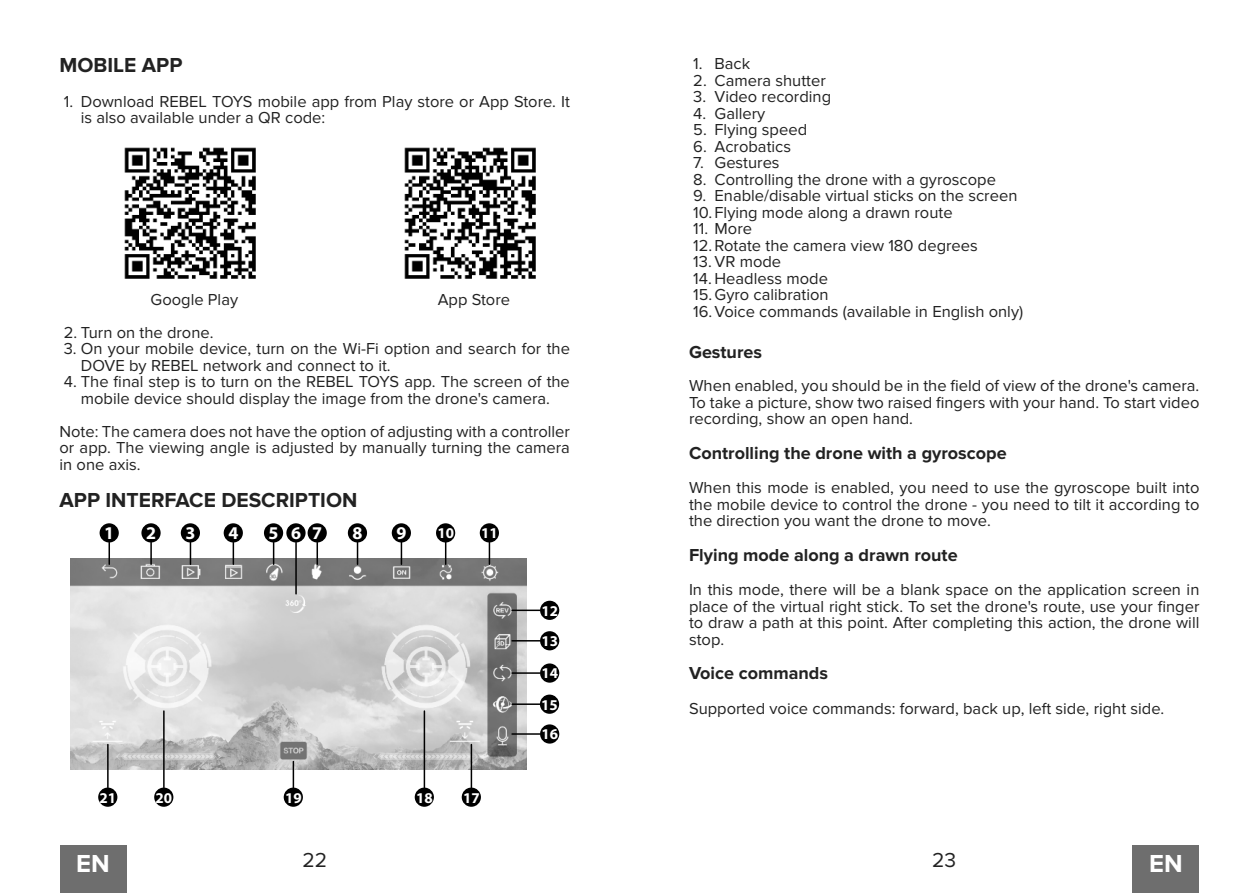
<style>
.page{position:relative;width:1259px;height:893px;background:#fff}
.page>*{position:absolute;margin:0;border:0;box-sizing:border-box;transform-origin:0 0}
.t1{font:700 25.5px "Proxima Nova";color:#fff}
.t2{font:700 21px "Proxima Nova";color:#222}
.t3{font:21px "Proxima Nova";color:#222}
.t4{font:700 18px "Proxima Nova";color:#222}
.t5{font:700 18px "Myriad Pro";color:#fff}
.t6{font:16.5px/16.5px "Proxima Nova";color:#222;text-align:justify}
.t7{font:700 15px/30.5px "Myriad Pro";color:#fff}
</style>
<div class="page">
<div style="left:60px;top:845px;width:66px;height:48px;background:#6e6e6e"></div>
<div style="left:1132px;top:845px;width:67px;height:48px;background:#6e6e6e"></div>
<img style="left:124px;top:147px;width:132px;height:132px">
<img style="left:404px;top:147px;width:132px;height:132px">
<img style="left:70px;top:559px;width:457px;height:211px">
<hr style="left:108px;top:542px;width:2px;height:22px;background:#000">
<hr style="left:150px;top:542px;width:2px;height:22px;background:#000">
<svg style="left:190px;top:542px;width:1px;height:22px"></svg>
<svg style="left:233px;top:542px;width:1px;height:22px"></svg>
<svg style="left:273px;top:542px;width:1px;height:22px"></svg>
<hr style="left:316px;top:542px;width:2px;height:22px;background:#000">
<svg style="left:357px;top:542px;width:1px;height:22px"></svg>
<svg style="left:401px;top:542px;width:1px;height:22px"></svg>
<svg style="left:445px;top:542px;width:1px;height:22px"></svg>
<svg style="left:489px;top:542px;width:1px;height:22px"></svg>
<svg style="left:512px;top:610px;width:28px;height:1px"></svg>
<svg style="left:512px;top:640px;width:28px;height:1px"></svg>
<hr style="left:512px;top:672px;width:28px;height:2px;background:#000">
<hr style="left:512px;top:703px;width:28px;height:2px;background:#000">
<hr style="left:512px;top:733px;width:28px;height:2px;background:#000">
<hr style="left:471px;top:744px;width:1px;height:44px;background:#000">
<hr style="left:424px;top:711px;width:1px;height:77px;background:#000">
<svg style="left:293px;top:761px;width:1px;height:27px"></svg>
<hr style="left:163px;top:711px;width:2px;height:77px;background:#000">
<hr style="left:107px;top:744px;width:2px;height:44px;background:#000">
<hr style="left:295px;top:542px;width:2px;height:52px;background:#000">
<div style="left:100px;top:523px;width:19px;height:19px;background:#000;border-radius:50%"></div>
<div style="left:141px;top:523px;width:20px;height:19px;background:#000;border-radius:50%"></div>
<div style="left:181px;top:523px;width:19px;height:19px;background:#000;border-radius:50%"></div>
<div style="left:224px;top:523px;width:19px;height:19px;background:#000;border-radius:50%"></div>
<div style="left:264px;top:523px;width:19px;height:19px;background:#000;border-radius:50%"></div>
<div style="left:286px;top:523px;width:19px;height:19px;background:#000;border-radius:50%"></div>
<div style="left:308px;top:523px;width:19px;height:19px;background:#000;border-radius:50%"></div>
<div style="left:348px;top:523px;width:19px;height:19px;background:#000;border-radius:50%"></div>
<div style="left:392px;top:523px;width:19px;height:19px;background:#000;border-radius:50%"></div>
<div style="left:436px;top:523px;width:19px;height:19px;background:#000;border-radius:50%"></div>
<div style="left:480px;top:523px;width:19px;height:19px;background:#000;border-radius:50%"></div>
<div style="left:540px;top:601px;width:19px;height:19px;background:#000;border-radius:50%"></div>
<div style="left:540px;top:631px;width:19px;height:19px;background:#000;border-radius:50%"></div>
<div style="left:540px;top:663px;width:19px;height:20px;background:#000;border-radius:50%"></div>
<div style="left:540px;top:695px;width:19px;height:19px;background:#000;border-radius:50%"></div>
<div style="left:540px;top:724px;width:19px;height:20px;background:#000;border-radius:50%"></div>
<div style="left:462px;top:788px;width:19px;height:19px;background:#000;border-radius:50%"></div>
<div style="left:415px;top:788px;width:19px;height:19px;background:#000;border-radius:50%"></div>
<div style="left:284px;top:788px;width:19px;height:19px;background:#000;border-radius:50%"></div>
<div style="left:154px;top:788px;width:19px;height:19px;background:#000;border-radius:50%"></div>
<div style="left:98px;top:788px;width:19px;height:19px;background:#000;border-radius:50%"></div>
<p class="t2" style="left:60px;top:55px;width:124px">MOBILE APP</p>
<p class="t6" style="left:81px;top:93px;width:490px;text-indent:-17px">1. Download REBEL TOYS mobile app from Play store or App Store. It is also available under a QR code:</p>
<p class="t6" style="left:151px;top:291px;width:89px">Google Play</p>
<p class="t6" style="left:438px;top:291px;width:74px">App Store</p>
<p class="t6" style="left:64px;top:324px;width:151px">2. Turn on the drone.</p>
<p class="t6" style="left:81px;top:341px;width:490px;text-indent:-17px">3. On your mobile device, turn on the Wi-Fi option and search for the<br>DOVE by REBEL network and connect to it.</p>
<p class="t6" style="left:64px;top:374px;width:507px;text-align:center">4. The final step is to turn on the REBEL TOYS app. The screen of the mobile device should display the image from the drone's camera.</p>
<p class="t6" style="left:60px;top:423px;width:512px">Note: The camera does not have the option of adjusting with a controller or app. The viewing angle is adjusted by manually turning the camera in one axis.</p>
<p class="t2" style="left:60px;top:490px;width:299px">APP INTERFACE DESCRIPTION</p>
<p class="t5" style="left:104px;top:526px;width:11px">1</p>
<p class="t5" style="left:146px;top:526px;width:11px">2</p>
<p class="t5" style="left:185px;top:526px;width:11px">3</p>
<p class="t5" style="left:228px;top:526px;width:11px">4</p>
<p class="t5" style="left:269px;top:526px;width:55px">567</p>
<p class="t5" style="left:352px;top:526px;width:11px">8</p>
<p class="t5" style="left:396px;top:526px;width:11px">9</p>
<p class="t7" style="left:437px;top:519px;width:18px">10</p>
<p class="t7" style="left:481px;top:519px;width:18px">11</p>
<p class="t7" style="left:100px;top:783px;width:18px">21</p>
<p class="t7" style="left:155px;top:783px;width:18px">20</p>
<p class="t7" style="left:285px;top:783px;width:18px">19</p>
<p class="t7" style="left:416px;top:783px;width:18px">18</p>
<p class="t7" style="left:463px;top:783px;width:18px">17</p>
<p class="t7" style="left:541px;top:597px;width:18px">12<br>13</p>
<p class="t7" style="left:541px;top:659px;width:18px;text-align:justify">14<br>15<br>16</p>
<p class="t6" style="left:693px;top:56px;width:58px">1. Back</p>
<p class="t6" style="left:693px;top:72px;width:134px">2. Camera shutter</p>
<p class="t6" style="left:693px;top:89px;width:139px">3. Video recording</p>
<p class="t6" style="left:693px;top:105px;width:73px">4. Gallery</p>
<p class="t6" style="left:693px;top:122px;width:115px">5. Flying speed</p>
<p class="t6" style="left:693px;top:138px;width:99px">6. Acrobatics</p>
<p class="t6" style="left:693px;top:155px;width:88px">7. Gestures</p>
<p class="t6" style="left:693px;top:171px;width:304px">8. Controlling the drone with a gyroscope</p>
<p class="t6" style="left:693px;top:188px;width:326px">9. Enable/disable virtual sticks on the screen</p>
<p class="t6" style="left:693px;top:204px;width:261px">10. Flying mode along a drawn route</p>
<p class="t6" style="left:693px;top:221px;width:60px">11. More</p>
<p class="t6" style="left:693px;top:237px;width:286px">12. Rotate the camera view 180 degrees</p>
<p class="t6" style="left:693px;top:254px;width:89px">13. VR mode</p>
<p class="t6" style="left:693px;top:270px;width:136px">14. Headless mode</p>
<p class="t6" style="left:693px;top:287px;width:137px">15. Gyro calibration</p>
<p class="t6" style="left:693px;top:303px;width:331px">16. Voice commands (available in English only)</p>
<p class="t4" style="left:689px;top:344px;width:75px">Gestures</p>
<p class="t6" style="left:689px;top:378px;width:512px">When enabled, you should be in the field of view of the drone's camera.<br>To take a picture, show two raised fingers with your hand. To start video recording, show an open hand.</p>
<p class="t4" style="left:689px;top:445px;width:319px">Controlling the drone with a gyroscope</p>
<p class="t6" style="left:689px;top:480px;width:512px">When this mode is enabled, you need to use the gyroscope built into the mobile device to control the drone - you need to tilt it according to the direction you want the drone to move.</p>
<p class="t4" style="left:689px;top:547px;width:270px">Flying mode along a drawn route</p>
<p class="t6" style="left:689px;top:582px;width:512px">In this mode, there will be a blank space on the application screen in place of the virtual right stick. To set the drone's route, use your finger to draw a path at this point. After completing this action, the drone will stop.</p>
<p class="t4" style="left:689px;top:665px;width:140px">Voice commands</p>
<p class="t6" style="left:689px;top:701px;width:477px">Supported voice commands: forward, back up, left side, right side.</p>
<h1 class="t1" style="left:76px;top:851px;width:35px">EN</h1>
<p class="t3" style="left:302px;top:850px;width:26px">22</p>
<p class="t3" style="left:932px;top:850px;width:26px">23</p>
<h1 class="t1" style="left:1149px;top:851px;width:35px">EN</h1>
</div>
